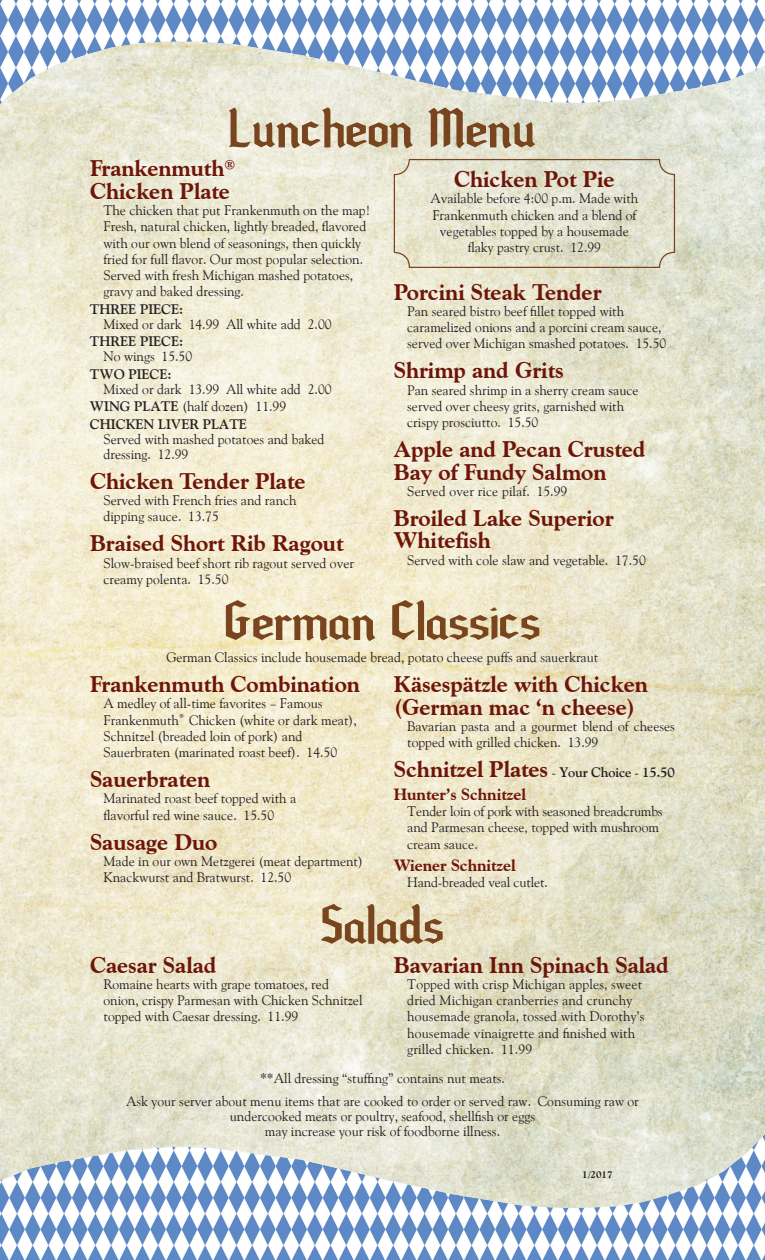
<style>
.page{position:relative;width:765px;height:1260px;background:#fff}
.page>*{position:absolute;margin:0;border:0;box-sizing:border-box;transform-origin:0 0}
.t1{font:62.5px "Bavaria";color:#78451e}
.t2{font:800 22.5px/22.5px "Goudy Old Style BT";color:#6e1509}
.t3{font:800 16.25px "Goudy Old Style BT";color:#6e1509}
.t4{font:13.75px/16.2px "Goudy Old Style";color:#231f20}
.t5{font:700 13.75px "Goudy Old Style";color:#231f20}
.t6{font:800 10px "Goudy Old Style BT";color:#231f20}
.s1{font-weight:700}
.s2{font-family:"Goudy Old Style";font-weight:400;font-size:13.75px;color:#231f20}
.s3{font-family:"Goudy Old Style";font-weight:700;font-size:13.75px;color:#231f20}
</style>
<div class="page">
<img style="left:0;top:148px;width:765px;height:975px">
<div style="left:394px;top:159px;width:281px;height:109px;border:1px solid #78451e;border-radius:15px"></div>
<img style="left:0;top:0;width:765px;height:148px">
<img style="left:0;top:1123px;width:765px;height:137px">
<h1 class="t1" style="left:229px;top:100px;width:309px">Luncheon Menu</h1>
<h2 class="t2" style="left:90px;top:157px;width:147px">Frankenmuth<sup>®<br></sup>Chicken Plate</h2>
<p class="t4" style="left:104px;top:202px;width:268px">The chicken that put Frankenmuth on the map!<br>Fresh, natural chicken, lightly breaded, flavored with our own blend of seasonings, then quickly fried for full flavor. Our most popular selection.<br>Served with fresh Michigan mashed potatoes, gravy and baked dressing.</p>
<p class="t5" style="left:90px;top:300px;width:95px">THREE PIECE:</p>
<p class="t4" style="left:104px;top:316px;width:230px">Mixed or dark 14.99 All white add 2.00</p>
<p class="t5" style="left:90px;top:333px;width:95px">THREE PIECE:</p>
<p class="t4" style="left:104px;top:348px;width:90px">No wings 15.50</p>
<p class="t5" style="left:90px;top:365px;width:83px">TWO PIECE:</p>
<p class="t4" style="left:90px;top:380px;width:243px;line-height:17.5px;text-indent:14px">Mixed or dark 13.99 All white add 2.00<br><span class="s1">WING PLATE</span> (half dozen) 11.99<br><span class="s1">CHICKEN LIVER PLATE</span></p>
<p class="t4" style="left:104px;top:431px;width:223px;line-height:15px">Served with mashed potatoes and baked dressing. 12.99</p>
<h2 class="t2" style="left:90px;top:469px;width:217px">Chicken Tender Plate</h2>
<p class="t4" style="left:104px;top:492px;width:195px">Served with French fries and ranch dipping sauce. 13.75</p>
<h2 class="t2" style="left:90px;top:532px;width:255px">Braised Short Rib Ragout</h2>
<p class="t4" style="left:104px;top:555px;width:252px">Slow-braised beef short rib ragout served over creamy polenta. 15.50</p>
<h2 class="t2" style="left:454px;top:168px;width:162px">Chicken Pot Pie</h2>
<p class="t4" style="left:430px;top:190px;width:209px;text-align:center">Available before 4:00 p.m. Made with<br>Frankenmuth chicken and a blend of vegetables topped by a housemade flaky pastry crust. 12.99</p>
<h2 class="t2" style="left:394px;top:280px;width:209px">Porcini Steak Tender</h2>
<p class="t4" style="left:407px;top:303px;width:261px">Pan seared bistro beef fillet topped with caramelized onions and a porcini cream sauce, served over Michigan smashed potatoes. 15.50</p>
<h2 class="t2" style="left:394px;top:359px;width:171px">Shrimp and Grits</h2>
<p class="t4" style="left:407px;top:382px;width:233px">Pan seared shrimp in a sherry cream sauce served over cheesy grits, garnished with crispy prosciutto. 15.50</p>
<h2 class="t2" style="left:394px;top:438px;width:253px">Apple and Pecan Crusted<br>Bay of Fundy Salmon</h2>
<p class="t4" style="left:407px;top:483px;width:162px">Served over rice pilaf. 15.99</p>
<h2 class="t2" style="left:394px;top:506px;width:221px">Broiled Lake Superior<br>Whitefish</h2>
<p class="t4" style="left:407px;top:552px;width:240px">Served with cole slaw and vegetable. 17.50</p>
<h1 class="t1" style="left:224px;top:593px;width:318px">German Classics</h1>
<p class="t4" style="left:167px;top:649px;width:433px">German Classics include housemade bread, potato cheese puffs and sauerkraut</p>
<h2 class="t2" style="left:90px;top:673px;width:271px">Frankenmuth Combination</h2>
<p class="t4" style="left:104px;top:695px;width:255px">A medley of all-time favorites – Famous Frankenmuth<sup>®</sup> Chicken (white or dark meat), Schnitzel (breaded loin of pork) and Sauerbraten (marinated roast beef). 14.50</p>
<h2 class="t2" style="left:90px;top:768px;width:122px">Sauerbraten</h2>
<p class="t4" style="left:104px;top:790px;width:194px">Marinated roast beef topped with a flavorful red wine sauce. 15.50</p>
<h2 class="t2" style="left:90px;top:830px;width:129px">Sausage Duo</h2>
<p class="t4" style="left:104px;top:853px;width:261px">Made in our own Metzgerei (meat department)<br>Knackwurst and Bratwurst. 12.50</p>
<h2 class="t2" style="left:394px;top:673px;width:256px">Käsespätzle with Chicken (German mac ‘n cheese)</h2>
<p class="t4" style="left:407px;top:718px;width:269px">Bavarian pasta and a gourmet blend of cheeses topped with grilled chicken. 13.99</p>
<h2 class="t2" style="left:394px;top:758px;width:283px">Schnitzel Plates <span class="s2">-</span> <span class="s3">Your Choice</span> <span class="s2">-</span> <span class="s3">15.50</span></h2>
<p class="t3" style="left:394px;top:784px;width:134px">Hunter’s Schnitzel</p>
<p class="t4" style="left:407px;top:803px;width:257px">Tender loin of pork with seasoned breadcrumbs and Parmesan cheese, topped with mushroom cream sauce.</p>
<p class="t3" style="left:394px;top:855px;width:124px">Wiener Schnitzel</p>
<p class="t4" style="left:407px;top:874px;width:142px">Hand-breaded veal cutlet.</p>
<h1 class="t1" style="left:321px;top:896px;width:125px">Salads</h1>
<h2 class="t2" style="left:90px;top:953px;width:128px">Caesar Salad</h2>
<p class="t4" style="left:104px;top:976px;width:261px">Romaine hearts with grape tomatoes, red onion, crispy Parmesan with Chicken Schnitzel topped with Caesar dressing. 11.99</p>
<h2 class="t2" style="left:394px;top:953px;width:277px">Bavarian Inn Spinach Salad</h2>
<p class="t4" style="left:407px;top:976px;width:239px">Topped with crisp Michigan apples, sweet dried Michigan cranberries and crunchy housemade granola, tossed with Dorothy’s housemade vinaigrette and finished with grilled chicken. 11.99</p>
<p class="t4" style="left:126px;top:1067px;width:514px;line-height:22.5px;text-align:center">**All dressing “stuffing” contains nut meats.<br>Ask your server about menu items that are cooked to order or served raw. Consuming raw or</p>
<p class="t4" style="left:230px;top:1108px;width:307px;line-height:15px;text-align:center">undercooked meats or poultry, seafood, shellfish or eggs may increase your risk of foodborne illness.</p>
<p class="t6" style="left:582px;top:1168px;width:32px">1/2017</p>
</div>
